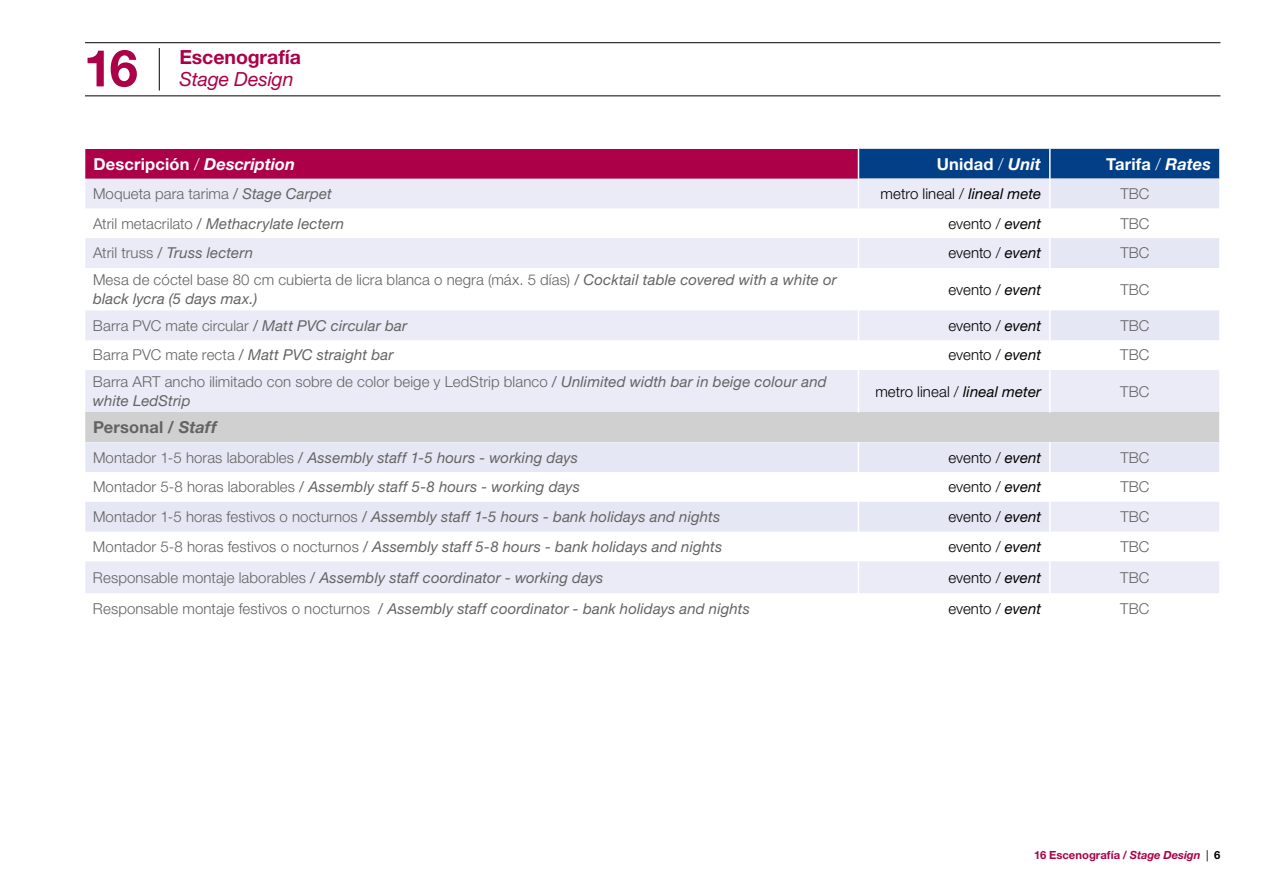
<style>
.page{position:relative;width:1263px;height:893px;background:#fff}
.page>*{position:absolute;margin:0;border:0;box-sizing:border-box;transform-origin:0 0}
.t1{font:700 51px "Helvetica Neue LT Std";color:#ac0149}
.t2{font:700 19.5px "Helvetica Neue LT Std";letter-spacing:-.005em;color:#ac0149}
.t3{font:italic 19.5px "Helvetica Neue LT Std";letter-spacing:-.005em;color:#ac0149}
.t4{font:700 16.5px "Helvetica Neue LT Std";letter-spacing:.01em;color:#fff}
.t5{font:700 16.5px "Helvetica Neue LT Std";letter-spacing:.01em;color:#646363}
.t6{font:italic 15px "Helvetica Neue LT Std";letter-spacing:.01em;color:#646363}
.t7{font:300 15px/19.5px "Helvetica Neue LT Std";letter-spacing:.005em;color:#646363}
.t8{font:300 15px "Helvetica Neue LT Std";letter-spacing:-.005em;color:#000}
.t9{font:700 11.25px "Helvetica Neue LT Std";letter-spacing:.005em;color:#ac0149}
.s1{font-weight:300}
.s2{font-style:italic}
.s3{font-weight:400;font-style:italic}
.s4{font-weight:300;font-style:normal}
.s5{font-weight:400;color:#000}
.s6{color:#000}
</style>
<div class="page">
<hr style="left:85px;top:96px;width:1135px;height:1px;background:#000">
<hr style="left:159px;top:48px;width:1px;height:43px;background:#000">
<hr style="left:85px;top:42px;width:1135px;height:1px;background:#000">
<div style="left:85px;top:149px;width:773px;height:30px;background:#ac0149"></div>
<div style="left:85px;top:561px;width:1134px;height:32px;background:#eaebf7"></div>
<svg style="left:85px;top:179px;width:1134px;height:353px;fill:#eaebf7"></svg>
<div style="left:85px;top:412px;width:1135px;height:30px;background:#d0d0d0"></div>
<hr style="left:1049px;top:208px;width:1px;height:30px;background:#fff">
<hr style="left:1049px;top:238px;width:1px;height:30px;background:#fff">
<hr style="left:1049px;top:268px;width:1px;height:42px;background:#fff">
<hr style="left:1049px;top:310px;width:1px;height:30px;background:#fff">
<hr style="left:1049px;top:340px;width:1px;height:30px;background:#fff">
<hr style="left:1049px;top:472px;width:1px;height:30px;background:#fff">
<hr style="left:1219px;top:412px;width:2px;height:30px;background:#fff">
<svg style="left:858px;top:149px;width:362px;height:59px;background:#7795be"></svg>
<hr style="left:858px;top:208px;width:1px;height:30px;background:#fff">
<hr style="left:858px;top:238px;width:1px;height:30px;background:#fff">
<hr style="left:858px;top:268px;width:1px;height:42px;background:#fff">
<hr style="left:858px;top:310px;width:1px;height:30px;background:#fff">
<hr style="left:858px;top:340px;width:1px;height:30px;background:#fff">
<hr style="left:858px;top:370px;width:1px;height:42px;background:#fff">
<hr style="left:1049px;top:370px;width:1px;height:42px;background:#fff">
<hr style="left:858px;top:442px;width:1px;height:30px;background:#fff">
<hr style="left:1049px;top:442px;width:1px;height:30px;background:#fff">
<hr style="left:858px;top:472px;width:1px;height:30px;background:#fff">
<hr style="left:858px;top:502px;width:1px;height:30px;background:#fff">
<hr style="left:1049px;top:502px;width:1px;height:30px;background:#fff">
<hr style="left:858px;top:561px;width:1px;height:32px;background:#fff">
<hr style="left:1049px;top:561px;width:1px;height:32px;background:#fff">
<h1 class="t1" style="left:84px;top:37px;width:56px">16</h1>
<h2 class="t2" style="left:179px;top:45px;width:123px">Escenografía</h2>
<h2 class="t3" style="left:179px;top:68px;width:116px">Stage Design</h2>
<p class="t4" style="left:94px;top:154px;width:203px">Descripción <span class="s1">/</span> <span class="s2">Description</span></p>
<p class="t4" style="left:937px;top:154px;width:106px">Unidad <span class="s1">/</span> <span class="s2">Unit</span></p>
<p class="t4" style="left:1106px;top:154px;width:106px">Tarifa <span class="s1">/</span> <span class="s2">Rates</span></p>
<p class="t7" style="left:93px;top:183px;width:240px">Moqueta para tarima <span class="s3">/ Stage Carpet</span></p>
<p class="t8" style="left:881px;top:184px;width:162px">metro lineal / <span class="s3">lineal mete</span></p>
<p class="t7" style="left:1120px;top:183px;width:31px">TBC</p>
<p class="t6" style="left:93px;top:214px;width:253px"><span class="s4">Atril metacrilato</span> / Methacrylate lectern</p>
<p class="t8" style="left:948px;top:214px;width:94px">evento / <span class="s3">event</span></p>
<p class="t7" style="left:1120px;top:213px;width:31px">TBC</p>
<p class="t6" style="left:93px;top:244px;width:162px"><span class="s4">Atril truss</span> / Truss lectern</p>
<p class="t8" style="left:948px;top:244px;width:94px">evento / <span class="s3">event</span></p>
<p class="t7" style="left:1120px;top:243px;width:31px">TBC</p>
<p class="t7" style="left:93px;top:269px;width:745px">Mesa de cóctel base 80 cm cubierta de licra blanca o negra (máx. 5 días) <span class="s3">/ Cocktail table covered with a white or black lycra (5 days max.)</span></p>
<p class="t8" style="left:948px;top:280px;width:94px">evento / <span class="s3">event</span></p>
<p class="t7" style="left:1120px;top:279px;width:31px">TBC</p>
<p class="t7" style="left:93px;top:315px;width:316px">Barra PVC mate circular <span class="s3">/ Matt PVC circular bar</span></p>
<p class="t8" style="left:948px;top:316px;width:94px">evento / <span class="s3">event</span></p>
<p class="t7" style="left:1120px;top:315px;width:31px">TBC</p>
<p class="t6" style="left:93px;top:346px;width:302px"><span class="s4">Barra PVC mate recta</span> / Matt PVC straight bar</p>
<p class="t8" style="left:948px;top:346px;width:94px">evento / <span class="s3">event</span></p>
<p class="t7" style="left:1120px;top:345px;width:31px">TBC</p>
<p class="t7" style="left:93px;top:371px;width:735px">Barra ART ancho ilimitado con sobre de color beige y LedStrip blanco <span class="s3">/ Unlimited width bar in beige colour and white LedStrip</span></p>
<p class="t8" style="left:875px;top:382px;width:167px">metro lineal / <span class="s3">lineal meter</span></p>
<p class="t7" style="left:1120px;top:381px;width:31px">TBC</p>
<p class="t5" style="left:93px;top:417px;width:125px">Personal / <span class="s2">Staff</span></p>
<p class="t6" style="left:93px;top:448px;width:486px"><span class="s4">Montador 1-5 horas laborables</span> / Assembly staff 1-5 hours - working days</p>
<p class="t8" style="left:948px;top:448px;width:94px">evento / <span class="s3">event</span></p>
<p class="t7" style="left:1120px;top:447px;width:31px">TBC</p>
<p class="t6" style="left:93px;top:478px;width:488px"><span class="s4">Montador 5-8 horas laborables</span> / Assembly staff 5-8 hours - working days</p>
<p class="t8" style="left:948px;top:478px;width:94px">evento / <span class="s3">event</span></p>
<p class="t7" style="left:1120px;top:477px;width:31px">TBC</p>
<p class="t6" style="left:93px;top:508px;width:629px"><span class="s4">Montador 1-5 horas festivos o nocturnos</span> / Assembly staff 1-5 hours - bank holidays and nights</p>
<p class="t8" style="left:948px;top:507px;width:94px">evento / <span class="s3">event</span></p>
<p class="t7" style="left:1120px;top:507px;width:31px">TBC</p>
<p class="t6" style="left:93px;top:537px;width:631px"><span class="s4">Montador 5-8 horas festivos o nocturnos</span> / Assembly staff 5-8 hours - bank holidays and nights</p>
<p class="t8" style="left:948px;top:537px;width:94px">evento / <span class="s3">event</span></p>
<p class="t7" style="left:1120px;top:536px;width:31px">TBC</p>
<p class="t6" style="left:93px;top:568px;width:512px"><span class="s4">Responsable montaje laborables</span> / Assembly staff coordinator - working days</p>
<p class="t8" style="left:948px;top:568px;width:94px">evento / <span class="s3">event</span></p>
<p class="t7" style="left:1120px;top:567px;width:31px">TBC</p>
<p class="t6" style="left:93px;top:600px;width:658px"><span class="s4">Responsable montaje festivos o nocturnos</span> / Assembly staff coordinator - bank holidays and nights</p>
<p class="t8" style="left:948px;top:600px;width:94px">evento / <span class="s3">event</span></p>
<p class="t7" style="left:1120px;top:599px;width:31px">TBC</p>
<p class="t9" style="left:1034px;top:847px;width:188px">16 Escenografía / <span class="s2">Stage Design</span> <span class="s5">|</span> <span class="s6">6</span></p>
</div>
